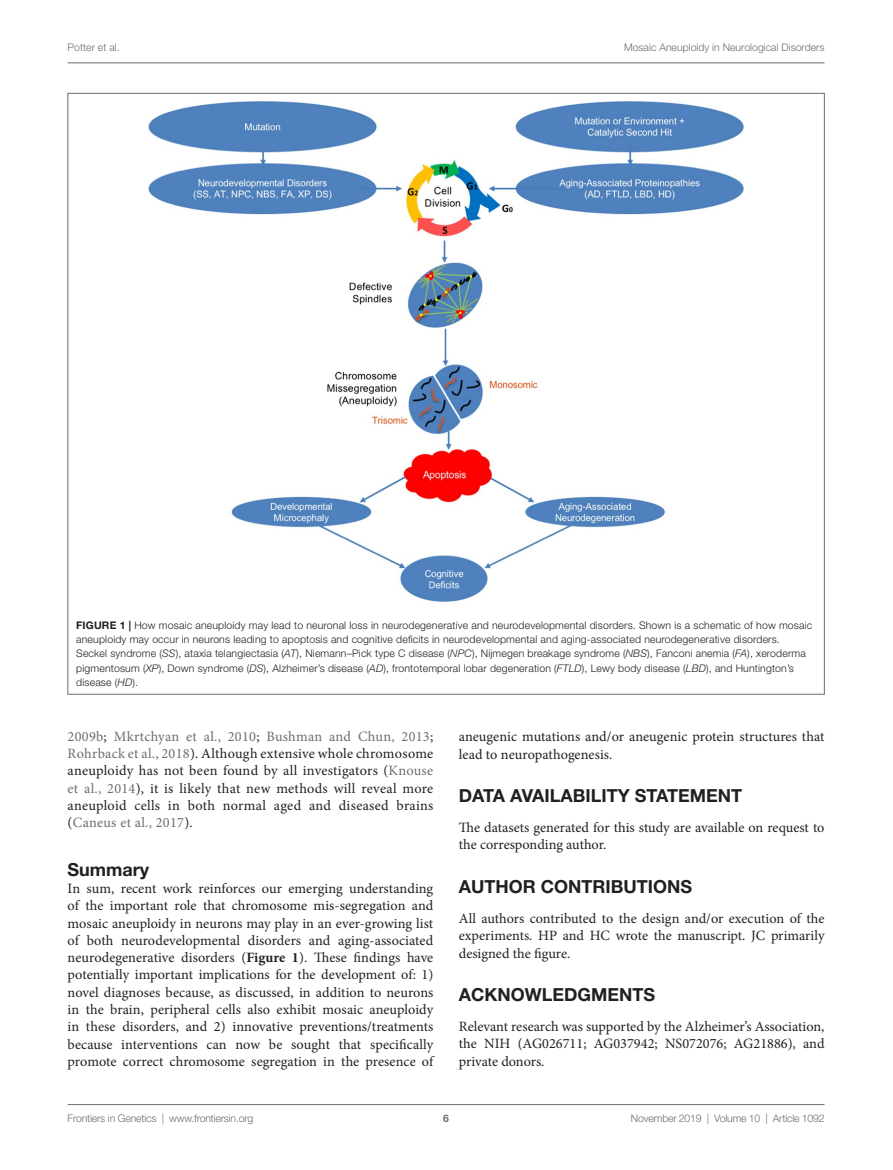
<style>
.page{position:relative;width:893px;height:1170px;background:#fff}
.page>*{position:absolute;margin:0;border:0;box-sizing:border-box;transform-origin:0 0}
._1{font:700 18px "Helvetica Neue LT Std";color:#231f20}
._2{font:700 18px "Helvetica Neue LT Std";color:#231f20}
.T1{font:14.25px/17.2px "Minion Pro MTC";color:#231f20;text-align:justify}
.FC{font:300 10.5px/14.2px "Helvetica Neue LT Std";letter-spacing:.015em;color:#231f20}
.t1{font:300 10.5px "Helvetica Neue LT Std";letter-spacing:-.015em;color:#6c6d70}
.t2{font:700 10.5px "Helvetica Neue LT Std";color:#6c6d70}
.s1{font-weight:700}
.s2{font-style:italic}
.s3{color:#6c6d70}
.s4{font-family:"Minion Pro";font-weight:700}
</style>
<div class="page">
<hr style="left:68px;top:63px;width:756px;height:1px;background:#6c6d70">
<hr style="left:68px;top:1104px;width:756px;height:1px;background:#6c6d70">
<img style="left:148px;top:102px;width:596px;height:499px">
<p class="t1" style="left:68px;top:41px;width:54px">Potter et al.</p>
<p class="t1" style="left:624px;top:41px;width:202px">Mosaic Aneuploidy in Neurological Disorders</p>
<p class="FC" style="left:76px;top:618px;width:737px"><span class="s1">FIGURE 1 |</span> How mosaic aneuploidy may lead to neuronal loss in neurodegenerative and neurodevelopmental disorders. Shown is a schematic of how mosaic aneuploidy may occur in neurons leading to apoptosis and cognitive deficits in neurodevelopmental and aging-associated neurodegenerative disorders.<br>Seckel syndrome (<span class="s2">SS</span>), ataxia telangiectasia (<span class="s2">AT</span>), Niemann–Pick type C disease (<span class="s2">NPC</span>), Nijmegen breakage syndrome (<span class="s2">NBS</span>), Fanconi anemia (<span class="s2">FA</span>), xeroderma pigmentosum (<span class="s2">XP</span>), Down syndrome (<span class="s2">DS</span>), Alzheimer’s disease (<span class="s2">AD</span>), frontotemporal lobar degeneration (<span class="s2">FTLD</span>), Lewy body disease (<span class="s2">LBD</span>), and Huntington’s disease (<span class="s2">HD</span>).</p>
<p class="T1" style="left:68px;top:727px;width:367px"><span class="s3">2009b</span>; <span class="s3">Mkrtchyan et al., 2010</span>; <span class="s3">Bushman and Chun, 2013</span>; <span class="s3">Rohrback et al., 2018</span>). Although extensive whole chromosome aneuploidy has not been found by all investigators (<span class="s3">Knouse et al., 2014</span>), it is likely that new methods will reveal more aneuploid cells in both normal aged and diseased brains (<span class="s3">Caneus et al., 2017</span>).</p>
<p class="_2" style="left:68px;top:858px;width:83px">Summary</p>
<p class="T1" style="left:68px;top:880px;width:367px">In sum, recent work reinforces our emerging understanding of the important role that chromosome mis-segregation and mosaic aneuploidy in neurons may play in an ever-growing list of both neurodevelopmental disorders and aging-associated neurodegenerative disorders (<span class="s4">Figure 1</span>). These findings have potentially important implications for the development of: 1) novel diagnoses because, as discussed, in addition to neurons in the brain, peripheral cells also exhibit mosaic aneuploidy in these disorders, and 2) innovative preventions/treatments because interventions can now be sought that specifically promote correct chromosome segregation in the presence of</p>
<p class="T1" style="left:459px;top:728px;width:367px">aneugenic mutations and/or aneugenic protein structures that lead to neuropathogenesis.</p>
<p class="_1" style="left:459px;top:784px;width:285px">DATA AVAILABILITY STATEMENT</p>
<p class="T1" style="left:459px;top:819px;width:367px">The datasets generated for this study are available on request to the corresponding author.</p>
<p class="_1" style="left:459px;top:875px;width:234px">AUTHOR CONTRIBUTIONS</p>
<p class="T1" style="left:459px;top:909px;width:367px">All authors contributed to the design and/or execution of the experiments. HP and HC wrote the manuscript. JC primarily designed the figure.</p>
<p class="_1" style="left:459px;top:983px;width:197px">ACKNOWLEDGMENTS</p>
<p class="T1" style="left:459px;top:1017px;width:367px">Relevant research was supported by the Alzheimer’s Association, the NIH (AG026711; AG037942; NS072076; AG21886), and private donors.</p>
<p class="t1" style="left:68px;top:1111px;width:187px">Frontiers in Genetics | www.frontiersin.org</p>
<p class="t1" style="left:631px;top:1111px;width:195px">November 2019 | Volume 10 | Article 1092</p>
<p class="t2" style="left:443px;top:1111px;width:7px">6</p>
</div>
